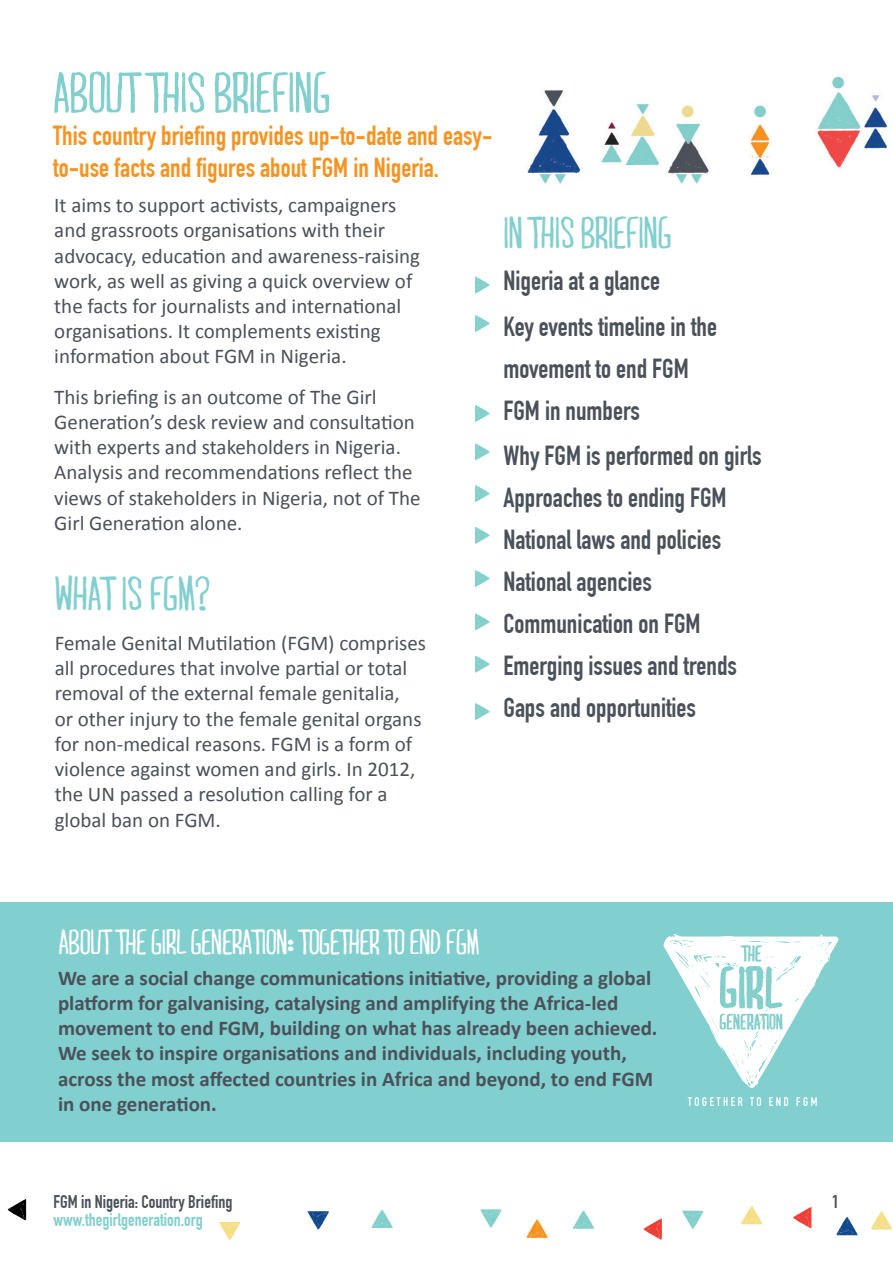
<style>
.page{position:relative;width:893px;height:1263px;background:#fff}
.page>*{position:absolute;margin:0;border:0;box-sizing:border-box;transform-origin:0 0}
.t1{font:54px "MARI&DAVID";color:#81cfce}
.Body{font:45px "MARI&DAVID";color:#81cfce}
.t2{font:42px "MARI&DAVID";color:#81cfce}
.Body-2{font:33px "MARI&DAVID";color:#fff}
.Body-3{font:700 27px/42px "DIN Condensed";color:#4b515a}
.t3{font:700 27px/32.4px "DIN Condensed";color:#f79320}
.Body-4{font:21px/25.2px "Calibri";color:#4b515a}
.Body-5{font:700 21px/25.2px "Calibri";color:#4b515a}
.t4{font:700 18px/18px "DIN Condensed";color:#4b515a}
.s1{color:#81cfce}
</style>
<div class="page">
<svg style="left:871px;top:1211px;width:21px;height:19px"></svg>
<svg style="left:527px;top:1219px;width:21px;height:19px"></svg>
<svg style="left:573px;top:1210px;width:21px;height:19px"></svg>
<svg style="left:219px;top:1221px;width:21px;height:19px"></svg>
<svg style="left:308px;top:1211px;width:21px;height:19px"></svg>
<svg style="left:372px;top:1209px;width:21px;height:19px"></svg>
<svg style="left:682px;top:1210px;width:21px;height:19px"></svg>
<svg style="left:480px;top:1209px;width:21px;height:19px"></svg>
<svg style="left:741px;top:1206px;width:21px;height:18px"></svg>
<svg style="left:836px;top:1217px;width:22px;height:18px"></svg>
<svg style="left:8px;top:1199px;width:18px;height:21px"></svg>
<svg style="left:643px;top:1218px;width:19px;height:21px"></svg>
<svg style="left:793px;top:1207px;width:19px;height:21px"></svg>
<img style="left:527px;top:76px;width:360px;height:108px">
<div style="left:0;top:902px;width:893px;height:239px;background:#81cfce"></div>
<svg style="left:663px;top:934px;width:176px;height:154px"></svg>
<svg style="left:688px;top:1097px;width:55px;height:9px"></svg>
<svg style="left:750px;top:1097px;width:11px;height:9px"></svg>
<svg style="left:769px;top:1097px;width:19px;height:9px"></svg>
<svg style="left:796px;top:1097px;width:21px;height:9px"></svg>
<svg style="left:475px;top:277px;width:15px;height:17px"></svg>
<svg style="left:475px;top:315px;width:15px;height:17px"></svg>
<svg style="left:475px;top:405px;width:15px;height:17px"></svg>
<svg style="left:475px;top:443px;width:15px;height:17px"></svg>
<svg style="left:475px;top:485px;width:15px;height:17px"></svg>
<svg style="left:475px;top:527px;width:15px;height:17px"></svg>
<svg style="left:475px;top:570px;width:15px;height:17px"></svg>
<svg style="left:475px;top:613px;width:15px;height:17px"></svg>
<svg style="left:475px;top:656px;width:15px;height:17px"></svg>
<svg style="left:475px;top:703px;width:15px;height:17px"></svg>
<h1 class="t1" style="left:53px;top:63px;width:279px">ABOUT THIS BRIEFING</h1>
<h1 class="t3" style="left:53px;top:119px;width:441px">This country briefing provides up-to-date and easy&shy;to-use facts and figures about FGM in Nigeria.</h1>
<h1 class="Body-4" style="left:54px;top:192px;width:367px">It aims to support activists, campaigners and grassroots organisations with their advocacy, education and awareness-raising work, as well as giving a quick overview of the facts for journalists and international organisations. It complements existing information about FGM in Nigeria.</h1>
<h1 class="Body-4" style="left:54px;top:383px;width:368px">This briefing is an outcome of The Girl Generation’s desk review and consultation with experts and stakeholders in Nigeria.<br>Analysis and recommendations reflect the views of stakeholders in Nigeria, not of The Girl Generation alone.</h1>
<p class="Body" style="left:55px;top:569px;width:157px">WHAT IS FGM?</p>
<p class="Body-4" style="left:55px;top:629px;width:373px">Female Genital Mutilation (FGM) comprises all procedures that involve partial or total removal of the external female genitalia,<br>or other injury to the female genital organs for non-medical reasons. FGM is a form of violence against women and girls. In 2012, the UN passed a resolution calling for a global ban on FGM.</p>
<h3 class="t2" style="left:503px;top:210px;width:170px">IN THIS BRIEFING</h3>
<h3 class="Body-3" style="left:503px;top:259px;width:158px">Nigeria at a glance</h3>
<h3 class="Body-3" style="left:503px;top:306px;width:215px">Key events timeline in the movement to end FGM<br>FGM in numbers</h3>
<p class="Body-3" style="left:503px;top:435px;width:260px">Why FGM is performed on girls<br>Approaches to ending FGM<br>National laws and policies<br>National agencies<br>Communication on FGM<br>Emerging issues and trends<br>Gaps and opportunities</p>
<p class="Body-2" style="left:59px;top:924px;width:422px">ABOUT THE GIRL GENERATION: TOGETHER TO END FGM</p>
<p class="Body-5" style="left:58px;top:964px;width:601px">We are a social change communications initiative, providing a global platform for galvanising, catalysing and amplifying the Africa-led movement to end FGM, building on what has already been achieved.<br>We seek to inspire organisations and individuals, including youth, across the most affected countries in Africa and beyond, to end FGM in one generation.</p>
<h2 class="t4" style="left:54px;top:1193px;width:180px">FGM in Nigeria: Country Briefing <span class="s1">www.thegirlgeneration.org</span></h2>
<h2 class="t4" style="left:832px;top:1193px;width:8px">1</h2>
</div>
